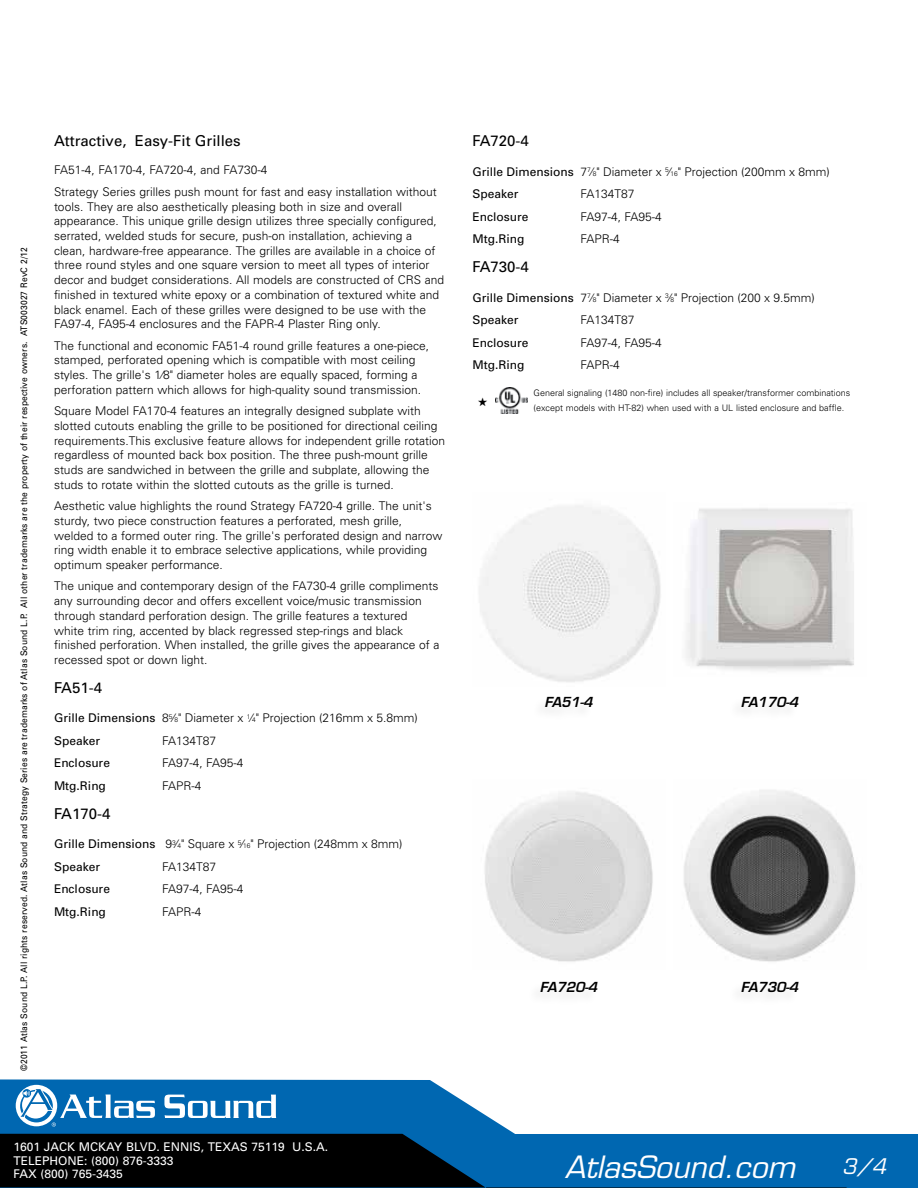
<style>
.page{position:relative;width:918px;height:1188px;background:#fff}
.page>*{position:absolute;margin:0;border:0;box-sizing:border-box;transform-origin:0 0}
.t1{font:italic 30px "Eurostile LT Std";color:#fff}
.t2{font:italic 21px "Eurostile LT Std";color:#fff}
.t3{font:15px "Univers";color:#000}
.t4{font:italic 600 13.5px "Eurostile LT Std";letter-spacing:-.015em;color:#000}
.t5{font:300 12px/14.7px "Univers";color:#000}
.t6{font:12px/13.5px "Univers";color:#fff}
.t7{font:12px "Univers";color:#000}
.t8{font:9px "Univers";letter-spacing:.015em;color:#000;scale:.94 1}
.t9{font:300 9px/14.7px "Univers";color:#000}
.s1{font-weight:400}
.s2{font-size:6.6px}
</style>
<div class="page">
<svg style="left:0;top:1079px;width:918px;height:109px"></svg>
<svg style="left:0;top:1134px;width:847px;height:54px;background:#003053"></svg>
<svg style="left:164px;top:1095px;width:112px;height:23px"></svg>
<svg style="left:15px;top:1084px;width:43px;height:43px"></svg>
<div style="left:16px;top:1085px;width:41px;height:41px;background:#fff;border-radius:50%"></div>
<svg style="left:19px;top:1087px;width:136px;height:40px"></svg>
<img style="left:479px;top:505px;width:182px;height:177px">
<img style="left:686px;top:508px;width:168px;height:163px">
<img style="left:684px;top:790px;width:172px;height:172px">
<img style="left:484px;top:792px;width:169px;height:170px">
<img style="left:495px;top:388px;width:32px;height:25px">
<p class="t8" style="left:19px;top:1071px;width:878px;rotate:-90deg">©2011 Atlas Sound L.P. All rights reserved. Atlas Sound and Strategy Series are trademarks of Atlas Sound L.P. All other trademarks are the property of their respective owners. ATS003027 RevC 2/12</p>
<p class="t3" style="left:54px;top:132px;width:188px">Attractive, Easy-Fit Grilles</p>
<p class="t5" style="left:54px;top:159px;width:384px;line-height:21.5px">FA51-4, FA170-4, FA720-4, and FA730-4<br>Strategy Series grilles push mount for fast and easy installation without</p>
<p class="t5" style="left:54px;top:199px;width:392px">tools. They are also aesthetically pleasing both in size and overall appearance. This unique grille design utilizes three specially configured, serrated, welded studs for secure, push-on installation, achieving a clean, hardware-free appearance. The grilles are available in a choice of three round styles and one square version to meet all types of interior decor and budget considerations. All models are constructed of CRS and finished in textured white epoxy or a combination of textured white and black enamel. Each of these grilles were designed to be use with the FA97-4, FA95-4 enclosures and the FAPR-4 Plaster Ring only.</p>
<p class="t5" style="left:54px;top:338px;width:377px">The functional and economic FA51-4 round grille features a one-piece, stamped, perforated opening which is compatible with most ceiling styles. The grille's 1⁄8" diameter holes are equally spaced, forming a perforation pattern which allows for high-quality sound transmission.</p>
<p class="t5" style="left:54px;top:403px;width:393px">Square Model FA170-4 features an integrally designed subplate with slotted cutouts enabling the grille to be positioned for directional ceiling requirements.This exclusive feature allows for independent grille rotation regardless of mounted back box position. The three push-mount grille studs are sandwiched in between the grille and subplate, allowing the studs to rotate within the slotted cutouts as the grille is turned.</p>
<p class="t5" style="left:54px;top:498px;width:390px">Aesthetic value highlights the round Strategy FA720-4 grille. The unit's sturdy, two piece construction features a perforated, mesh grille, welded to a formed outer ring. The grille's perforated design and narrow ring width enable it to embrace selective applications, while providing optimum speaker performance.</p>
<p class="t5" style="left:54px;top:578px;width:387px">The unique and contemporary design of the FA730-4 grille compliments any surrounding decor and offers excellent voice/music transmission through standard perforation design. The grille features a textured white trim ring, accented by black regressed step-rings and black finished perforation. When installed, the grille gives the appearance of a recessed spot or down light.</p>
<p class="t3" style="left:54px;top:679px;width:50px">FA51-4</p>
<p class="t5" style="left:54px;top:707px;width:365px;line-height:22.5px"><span class="s1">Grille Dimensions</span> 8<sup>5</sup>⁄<span class="s2">8</span>" Diameter x <sup>1</sup>⁄<span class="s2">4</span>" Projection (216mm x 5.8mm)<br><span class="s1">Speaker</span></p>
<p class="t5" style="left:162px;top:733px;width:56px">FA134T87</p>
<p class="t7" style="left:54px;top:756px;width:58px">Enclosure</p>
<p class="t5" style="left:162px;top:755px;width:83px">FA97-4, FA95-4</p>
<p class="t7" style="left:54px;top:779px;width:53px">Mtg.Ring</p>
<p class="t5" style="left:162px;top:778px;width:41px">FAPR-4</p>
<p class="t3" style="left:54px;top:805px;width:58px">FA170-4</p>
<p class="t5" style="left:54px;top:833px;width:350px;line-height:22.5px"><span class="s1">Grille Dimensions</span> 9<sup>3</sup>⁄<span class="s2">4</span>" Square x <sup>5</sup>⁄<span class="s2">16</span>" Projection (248mm x 8mm)<br><span class="s1">Speaker</span></p>
<p class="t5" style="left:162px;top:859px;width:56px">FA134T87</p>
<p class="t7" style="left:54px;top:882px;width:58px">Enclosure</p>
<p class="t5" style="left:162px;top:881px;width:83px">FA97-4, FA95-4</p>
<p class="t7" style="left:54px;top:905px;width:53px">Mtg.Ring</p>
<p class="t5" style="left:162px;top:904px;width:41px">FAPR-4</p>
<p class="t6" style="left:14px;top:1140px;width:316px">1601 JACK MCKAY BLVD. ENNIS, TEXAS 75119 U.S.A.<br>TELEPHONE: (800) 876-3333<br>FAX (800) 765-3435</p>
<p class="t3" style="left:472px;top:132px;width:58px">FA720-4</p>
<p class="t5" style="left:472px;top:160px;width:359px;line-height:22.5px"><span class="s1">Grille Dimensions</span> 7<sup>7</sup>⁄<span class="s2">8</span>" Diameter x <sup>5</sup>⁄<span class="s2">16</span>" Projection (200mm x 8mm)<br><span class="s1">Speaker</span></p>
<p class="t5" style="left:581px;top:186px;width:56px">FA134T87</p>
<p class="t7" style="left:473px;top:209px;width:58px">Enclosure</p>
<p class="t5" style="left:581px;top:209px;width:83px">FA97-4, FA95-4</p>
<p class="t7" style="left:473px;top:232px;width:53px">Mtg.Ring</p>
<p class="t5" style="left:581px;top:231px;width:41px">FAPR-4</p>
<p class="t3" style="left:472px;top:258px;width:58px">FA730-4</p>
<p class="t5" style="left:472px;top:286px;width:344px;line-height:22.5px"><span class="s1">Grille Dimensions</span> 7<sup>7</sup>⁄<span class="s2">8</span>" Diameter x <sup>3</sup>⁄<span class="s2">8</span>" Projection (200 x 9.5mm)<br><span class="s1">Speaker</span></p>
<p class="t5" style="left:580px;top:312px;width:56px">FA134T87</p>
<p class="t7" style="left:472px;top:335px;width:58px">Enclosure</p>
<p class="t5" style="left:580px;top:335px;width:83px">FA97-4, FA95-4</p>
<p class="t7" style="left:472px;top:358px;width:53px">Mtg.Ring</p>
<p class="t5" style="left:580px;top:357px;width:41px">FAPR-4</p>
<p class="t9" style="left:534px;top:386px;width:318px">General signaling (1480 non-fire) includes all speaker/transformer combinations (except models with HT-82) when used with a UL listed enclosure and baffle.</p>
<p class="t4" style="left:545px;top:694px;width:50px">FA51-4</p>
<p class="t4" style="left:741px;top:694px;width:59px">FA170-4</p>
<p class="t4" style="left:540px;top:979px;width:59px">FA720-4</p>
<p class="t4" style="left:741px;top:979px;width:59px">FA730-4</p>
<h1 class="t1" style="left:565px;top:1149px;width:232px">AtlasSound.com</h1>
<h2 class="t2" style="left:842px;top:1154px;width:46px">3/4</h2>
</div>
